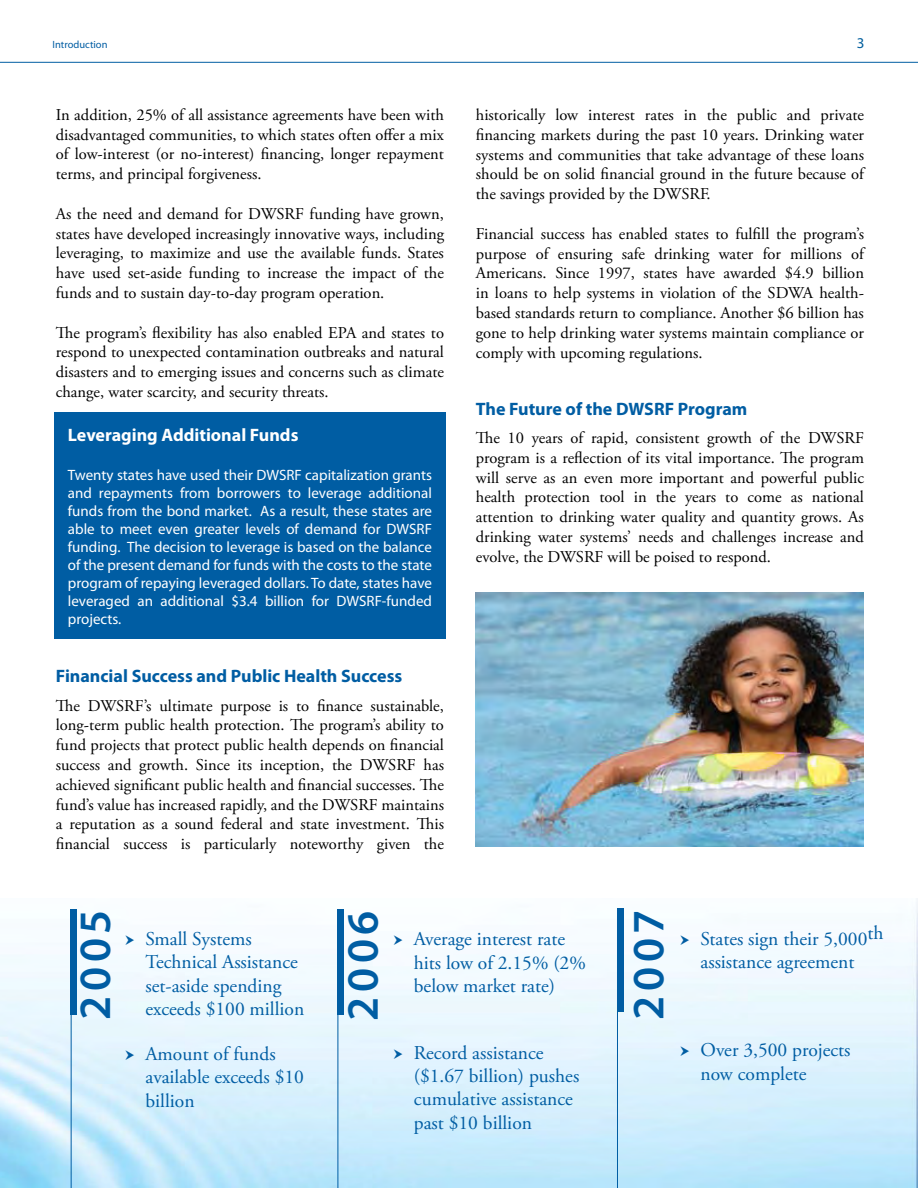
<style>
.page{position:relative;width:918px;height:1188px;background:#fff}
.page>*{position:absolute;margin:0;border:0;box-sizing:border-box;transform-origin:0 0}
.t1{font:600 45px "Myriad Pro";letter-spacing:.1em;color:#005da3}
.t2{font:19.5px/23.4px "Adobe Garamond Pro";color:#005da3}
.t3{font:700 18px "Myriad Pro";color:#005da3}
.t4{font:700 18px "Myriad Pro";color:#fff}
.t5{font:16.5px/19.8px "Adobe Garamond Pro";color:#000;text-align:justify}
.t6{font:15px/18px "Myriad Pro";color:#fff;text-align:justify}
.t7{font:10.5px "Myriad Pro";color:#005da3}
</style>
<div class="page">
<hr style="left:0;top:62px;width:918px;height:1px;background:#005da3">
<img style="left:0;top:898px;width:918px;height:290px">
<hr style="left:71px;top:912px;width:1px;height:276px;background:#005da3">
<hr style="left:338px;top:911px;width:1px;height:277px;background:#005da3">
<hr style="left:617px;top:916px;width:1px;height:272px;background:#005da3">
<div style="left:54px;top:412px;width:392px;height:227px;background:#005da3"></div>
<img style="left:476px;top:593px;width:388px;height:253px">
<div style="left:70px;top:909px;width:7px;height:106px;background:#005da3"></div>
<div style="left:338px;top:909px;width:6px;height:106px;background:#005da3"></div>
<div style="left:617px;top:909px;width:6px;height:103px;background:#005da3"></div>
<svg style="left:126px;top:935px;width:8px;height:10px"></svg>
<svg style="left:126px;top:1050px;width:8px;height:10px"></svg>
<svg style="left:394px;top:935px;width:8px;height:10px"></svg>
<svg style="left:394px;top:1049px;width:8px;height:10px"></svg>
<svg style="left:681px;top:935px;width:8px;height:10px"></svg>
<svg style="left:681px;top:1046px;width:8px;height:10px"></svg>
<p class="t7" style="left:52px;top:38px;width:57px">Introduction</p>
<p class="t5" style="left:56px;top:105px;width:390px">In addition, 25% of all assistance agreements have been with disadvantaged communities, to which states often offer a mix of low-interest (or no-interest) financing, longer repayment terms, and principal forgiveness.</p>
<p class="t5" style="left:56px;top:204px;width:390px">As the need and demand for DWSRF funding have grown, states have developed increasingly innovative ways, including leveraging, to maximize and use the available funds. States have used set-aside funding to increase the impact of the funds and to sustain day-to-day program operation.</p>
<p class="t5" style="left:56px;top:323px;width:390px">The program’s flexibility has also enabled EPA and states to respond to unexpected contamination outbreaks and natural disasters and to emerging issues and concerns such as climate change, water scarcity, and security threats.</p>
<p class="t4" style="left:68px;top:423px;width:232px">Leveraging Additional Funds</p>
<p class="t6" style="left:68px;top:466px;width:366px">Twenty states have used their DWSRF capitalization grants and repayments from borrowers to leverage additional funds from the bond market. As a result, these states are able to meet even greater levels of demand for DWSRF funding. The decision to leverage is based on the balance of the present demand for funds with the costs to the state program of repaying leveraged dollars. To date, states have leveraged an additional $3.4 billion for DWSRF-funded projects.</p>
<p class="t3" style="left:56px;top:664px;width:348px">Financial Success and Public Health Success</p>
<p class="t5" style="left:56px;top:696px;width:390px">The DWSRF’s ultimate purpose is to finance sustainable, long-term public health protection. The program’s ability to fund projects that protect public health depends on financial success and growth. Since its inception, the DWSRF has achieved significant public health and financial successes. The fund’s value has increased rapidly, and the DWSRF maintains a reputation as a sound federal and state investment. This financial success is particularly noteworthy given the</p>
<p class="t5" style="left:476px;top:105px;width:390px">historically low interest rates in the public and private financing markets during the past 10 years. Drinking water systems and communities that take advantage of these loans should be on solid financial ground in the future because of the savings provided by the DWSRF.</p>
<p class="t5" style="left:476px;top:224px;width:390px">Financial success has enabled states to fulfill the program’s purpose of ensuring safe drinking water for millions of Americans. Since 1997, states have awarded $4.9 billion in loans to help systems in violation of the SDWA health&shy;based standards return to compliance. Another $6 billion has gone to help drinking water systems maintain compliance or comply with upcoming regulations.</p>
<p class="t3" style="left:476px;top:397px;width:273px">The Future of the DWSRF Program</p>
<p class="t5" style="left:476px;top:429px;width:390px">The 10 years of rapid, consistent growth of the DWSRF program is a reflection of its vital importance. The program will serve as an even more important and powerful public health protection tool in the years to come as national attention to drinking water quality and quantity grows. As drinking water systems’ needs and challenges increase and evolve, the DWSRF will be poised to respond.</p>
<p class="t1" style="left:67px;top:1020px;width:111px;rotate:-90deg">2005</p>
<p class="t2" style="left:146px;top:928px;width:160px">Small Systems<br>Technical Assistance set-aside spending exceeds $100 million</p>
<p class="t2" style="left:146px;top:1043px;width:160px">Amount of funds available exceeds $10 billion</p>
<p class="t1" style="left:334px;top:1021px;width:111px;rotate:-90deg">2006</p>
<p class="t2" style="left:414px;top:928px;width:173px">Average interest rate hits low of 2.15% (2% below market rate)</p>
<p class="t2" style="left:414px;top:1041px;width:167px">Record assistance ($1.67 billion) pushes cumulative assistance past $10 billion</p>
<p class="t1" style="left:620px;top:1020px;width:111px;rotate:-90deg">2007</p>
<p class="t2" style="left:700px;top:928px;width:184px">States sign their 5,000th assistance agreement</p>
<p class="t2" style="left:700px;top:1039px;width:152px">Over 3,500 projects now complete</p>
</div>
